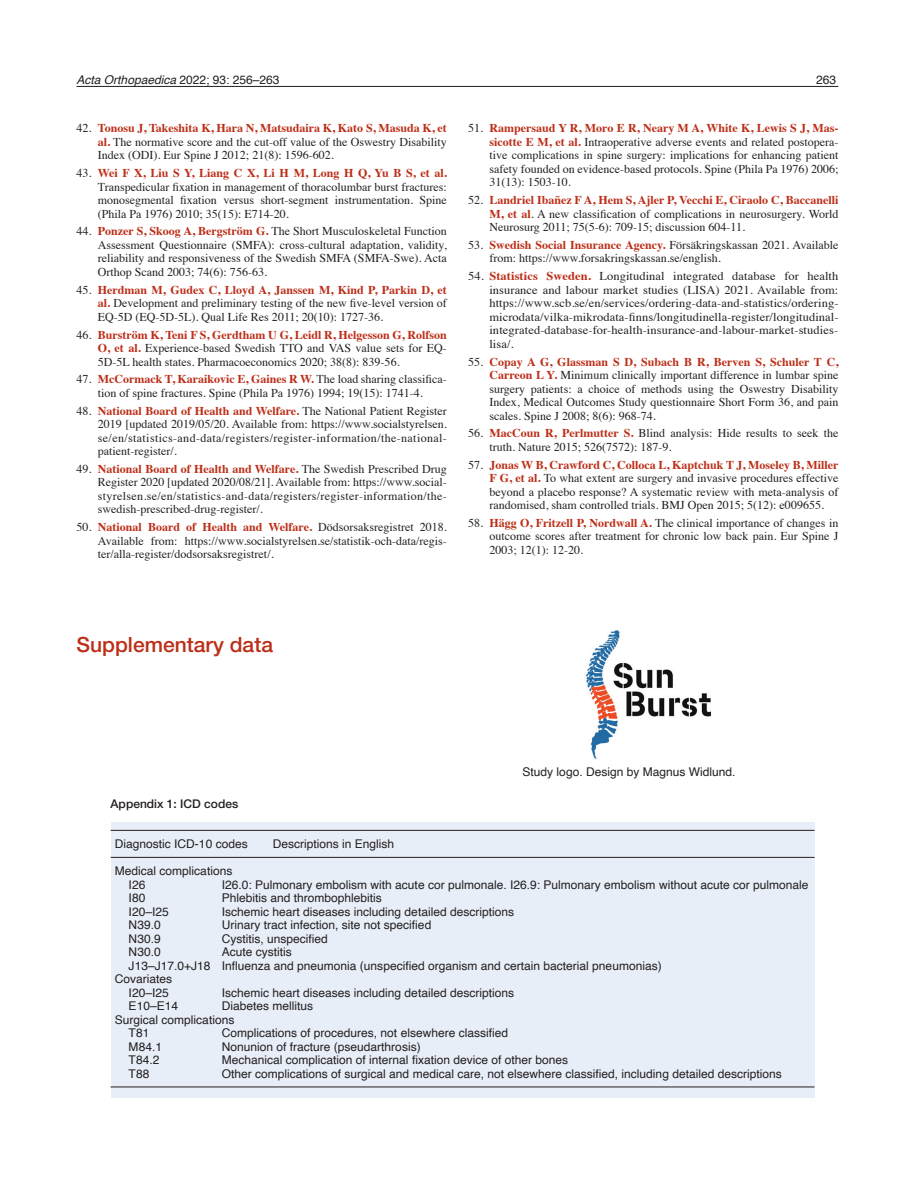
<style>
.page{position:relative;width:915px;height:1191px;background:#fff}
.page>*{position:absolute;margin:0;border:0;box-sizing:border-box;transform-origin:0 0}
.t1{font:500 21px "Helvetica Neue LTW1 G";color:#bc2e18}
.t2{font:12px/13.5px "Times";color:#231f20;text-align:justify}
.t3{font:12px/13.5px "Helvetica";color:#231f20}
.t4{font:12px/13.5px "Times";color:#231f20;text-align:justify;scale:1.04 1}
.t5{font:italic 12px "Helvetica";color:#231f20}
.t6{font:500 12px "Helvetica Neue LTW1 G";color:#231f20}
.s1{font-style:normal}
.s2{font-weight:700;color:#bc2e18}
</style>
<div class="page">
<hr style="left:77px;top:86px;width:761px;height:1px;background:#231f20">
<div style="left:111px;top:821px;width:703px;height:276px;background:#e8eef8"></div>
<hr style="left:111px;top:830px;width:703px;height:1px;background:#231f20">
<hr style="left:111px;top:857px;width:703px;height:1px;background:#231f20">
<hr style="left:111px;top:1086px;width:703px;height:1px;background:#231f20">
<img style="left:586px;top:630px;width:125px;height:129px">
<p class="t5" style="left:77px;top:70px;width:204px">Acta Orthopaedica <span class="s1">2022; 93: 256–263</span></p>
<p class="t3" style="left:816px;top:73px;width:22px">263</p>
<p class="t2" style="left:98px;top:120px;width:350px;text-indent:-21px">42. <span class="s2">Tonosu J, Takeshita K, Hara N, Matsudaira K, Kato S, Masuda K, et al.</span> The normative score and the cut-off value of the Oswestry Disability Index (ODI). Eur Spine J 2012; 21(8): 1596-602.</p>
<p class="t2" style="left:98px;top:165px;width:350px;text-indent:-21px">43. <span class="s2">Wei F X, Liu S Y, Liang C X, Li H M, Long H Q, Yu B S, et al.<br></span>Transpedicular fixation in management of thoracolumbar burst fractures: monosegmental fixation versus short-segment instrumentation. Spine (Phila Pa 1976) 2010; 35(15): E714-20.</p>
<p class="t2" style="left:98px;top:224px;width:350px;text-indent:-21px">44. <span class="s2">Ponzer S, Skoog A, Bergström G.</span> The Short Musculoskeletal Function Assessment Questionnaire (SMFA): cross-cultural adaptation, validity, reliability and responsiveness of the Swedish SMFA (SMFA-Swe). Acta Orthop Scand 2003; 74(6): 756-63.</p>
<p class="t2" style="left:98px;top:282px;width:350px;text-indent:-21px">45. <span class="s2">Herdman M, Gudex C, Lloyd A, Janssen M, Kind P, Parkin D, et al.</span> Development and preliminary testing of the new five-level version of EQ-5D (EQ-5D-5L). Qual Life Res 2011; 20(10): 1727-36.</p>
<p class="t2" style="left:98px;top:327px;width:350px;text-indent:-21px">46. <span class="s2">Burström K, Teni F S, Gerdtham U G, Leidl R, Helgesson G, Rolfson O, et al.</span> Experience-based Swedish TTO and VAS value sets for EQ-5D-5L health states. Pharmacoeconomics 2020; 38(8): 839-56.</p>
<p class="t2" style="left:77px;top:371px;width:371px;text-align:center">47. <span class="s2">McCormack T, Karaikovic E, Gaines R W.</span> The load sharing classifica&shy;tion of spine fractures. Spine (Phila Pa 1976) 1994; 19(15): 1741-4.</p>
<p class="t2" style="left:98px;top:403px;width:350px;text-indent:-21px">48. <span class="s2">National Board of Health and Welfare.</span> The National Patient Register 2019 [updated 2019/05/20. Available from: https://www.socialstyrelsen. se/en/statistics-and-data/registers/register-information/the-national&shy;patient-register/.</p>
<p class="t2" style="left:98px;top:461px;width:350px;text-indent:-21px">49. <span class="s2">National Board of Health and Welfare.</span> The Swedish Prescribed Drug Register 2020 [updated 2020/08/21]. Available from: https://www.social&shy;styrelsen.se/en/statistics-and-data/registers/register-information/the&shy;swedish-prescribed-drug-register/.</p>
<p class="t2" style="left:98px;top:519px;width:350px;text-indent:-21px">50. <span class="s2">National Board of Health and Welfare.</span> Dödsorsaksregistret 2018.<br>Available from: https://www.socialstyrelsen.se/statistik-och-data/regis&shy;ter/alla-register/dodsorsaksregistret/.</p>
<p class="t2" style="left:489px;top:120px;width:350px;text-indent:-21px">51. <span class="s2">Rampersaud Y R, Moro E R, Neary M A, White K, Lewis S J, Mas&shy;sicotte E M, et al.</span> Intraoperative adverse events and related postopera&shy;tive complications in spine surgery: implications for enhancing patient safety founded on evidence-based protocols. Spine (Phila Pa 1976) 2006; 31(13): 1503-10.</p>
<p class="t2" style="left:489px;top:192px;width:350px;text-indent:-21px">52. <span class="s2">Landriel Ibañez F A, Hem S, Ajler P, Vecchi E, Ciraolo C, Baccanelli M, et al</span>. A new classification of complications in neurosurgery. World Neurosurg 2011; 75(5-6): 709-15; discussion 604-11.</p>
<p class="t2" style="left:489px;top:237px;width:350px;text-indent:-21px">53. <span class="s2">Swedish Social Insurance Agency.</span> Försäkringskassan 2021. Available from: https://www.forsakringskassan.se/english.</p>
<p class="t4" style="left:489px;top:268px;width:337px;text-indent:-21px">54. <span class="s2">Statistics Sweden.</span> Longitudinal integrated database for health insurance and labour market studies (LISA) 2021. Available from: https://www.scb.se/en/services/ordering-data-and-statistics/ordering&shy;microdata/vilka-mikrodata-finns/longitudinella-register/longitudinal&shy;integrated-database-for-health-insurance-and-labour-market-studies&shy;lisa/.</p>
<p class="t2" style="left:489px;top:354px;width:350px;text-indent:-21px">55. <span class="s2">Copay A G, Glassman S D, Subach B R, Berven S, Schuler T C, Carreon L Y.</span> Minimum clinically important difference in lumbar spine surgery patients: a choice of methods using the Oswestry Disability Index, Medical Outcomes Study questionnaire Short Form 36, and pain scales. Spine J 2008; 8(6): 968-74.</p>
<p class="t2" style="left:489px;top:425px;width:350px;text-indent:-21px">56. <span class="s2">MacCoun R, Perlmutter S.</span> Blind analysis: Hide results to seek the truth. Nature 2015; 526(7572): 187-9.</p>
<p class="t2" style="left:489px;top:457px;width:350px;text-indent:-21px">57. <span class="s2">Jonas W B, Crawford C, Colloca L, Kaptchuk T J, Moseley B, Miller F G, et al.</span> To what extent are surgery and invasive procedures effective beyond a placebo response? A systematic review with meta-analysis of randomised, sham controlled trials. BMJ Open 2015; 5(12): e009655.</p>
<p class="t2" style="left:489px;top:515px;width:350px;text-indent:-21px">58. <span class="s2">Hägg O, Fritzell P, Nordwall A.</span> The clinical importance of changes in outcome scores after treatment for chronic low back pain. Eur Spine J 2003; 12(1): 12-20.</p>
<h1 class="t1" style="left:77px;top:631px;width:198px">Supplementary data</h1>
<p class="t3" style="left:522px;top:765px;width:214px">Study logo. Design by Magnus Widlund.</p>
<p class="t6" style="left:111px;top:796px;width:129px">Appendix 1: ICD codes</p>
<p class="t3" style="left:115px;top:837px;width:134px">Diagnostic ICD-10 codes</p>
<p class="t3" style="left:273px;top:837px;width:123px">Descriptions in English</p>
<p class="t3" style="left:129px;top:864px;width:105px;text-indent:-14px">Medical complications<br>I26</p>
<p class="t3" style="left:222px;top:878px;width:588px">I26.0: Pulmonary embolism with acute cor pulmonale. I26.9: Pulmonary embolism without acute cor pulmonale</p>
<p class="t3" style="left:129px;top:891px;width:18px">I80</p>
<p class="t3" style="left:222px;top:891px;width:162px">Phlebitis and thrombophlebitis</p>
<p class="t3" style="left:129px;top:905px;width:42px">I20–I25</p>
<p class="t3" style="left:222px;top:905px;width:294px">Ischemic heart diseases including detailed descriptions</p>
<p class="t3" style="left:129px;top:918px;width:34px">N39.0</p>
<p class="t3" style="left:222px;top:918px;width:211px">Urinary tract infection, site not specified</p>
<p class="t3" style="left:129px;top:932px;width:34px">N30.9</p>
<p class="t3" style="left:222px;top:932px;width:108px">Cystitis, unspecified</p>
<p class="t3" style="left:129px;top:945px;width:34px">N30.0</p>
<p class="t3" style="left:222px;top:945px;width:72px">Acute cystitis</p>
<p class="t3" style="left:129px;top:959px;width:534px">J13–J17.0+J18 Influenza and pneumonia (unspecified organism and certain bacterial pneumonias)</p>
<p class="t3" style="left:115px;top:972px;width:59px">Covariates</p>
<p class="t3" style="left:129px;top:986px;width:42px">I20–I25</p>
<p class="t3" style="left:222px;top:986px;width:294px">Ischemic heart diseases including detailed descriptions</p>
<p class="t3" style="left:129px;top:999px;width:51px">E10–E14</p>
<p class="t3" style="left:222px;top:999px;width:93px">Diabetes mellitus</p>
<p class="t3" style="left:115px;top:1013px;width:121px">Surgical complications</p>
<p class="t3" style="left:129px;top:1026px;width:22px">T81</p>
<p class="t3" style="left:222px;top:1026px;width:288px">Complications of procedures, not elsewhere classified</p>
<p class="t3" style="left:129px;top:1040px;width:35px">M84.1</p>
<p class="t3" style="left:222px;top:1040px;width:200px">Nonunion of fracture (pseudarthrosis)</p>
<p class="t3" style="left:129px;top:1053px;width:32px">T84.2</p>
<p class="t3" style="left:222px;top:1053px;width:348px">Mechanical complication of internal fixation device of other bones</p>
<p class="t3" style="left:129px;top:1067px;width:22px">T88</p>
<p class="t3" style="left:222px;top:1067px;width:561px">Other complications of surgical and medical care, not elsewhere classified, including detailed descriptions</p>
</div>
